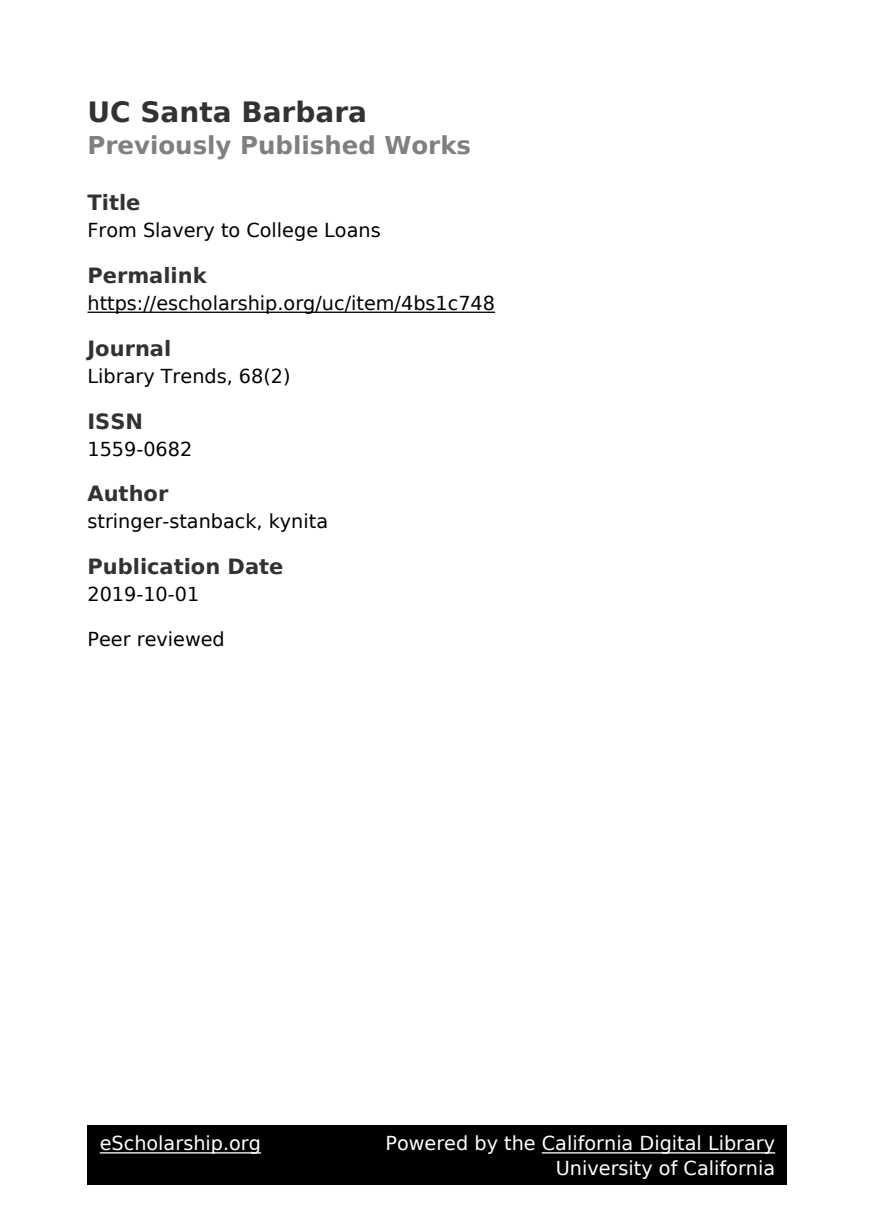
<style>
.page{position:relative;width:875px;height:1225px;background:#fff}
.page>*{position:absolute;margin:0;border:0;box-sizing:border-box;transform-origin:0 0}
.t1{font:700 28px "DejaVu Sans";color:#323232}
.t2{font:700 24.5px "DejaVu Sans";color:#808080}
.t3{font:700 21px "DejaVu Sans";color:#323232}
.t4{font:19.25px "DejaVu Sans";color:#000}
.t5{font:19.25px/24.5px "DejaVu Sans";color:#fff;text-align:right}
</style>
<div class="page">
<hr style="left:88px;top:312px;width:407px;height:1px;background:#000">
<div style="left:88px;top:1125px;width:700px;height:60px;background:#000"></div>
<hr style="left:100px;top:1152px;width:161px;height:2px;background:#fff">
<hr style="left:542px;top:1152px;width:233px;height:2px;background:#fff">
<h1 class="t1" style="left:88px;top:101px;width:281px">UC Santa Barbara</h1>
<p class="t2" style="left:88px;top:136px;width:385px">Previously Published Works</p>
<p class="t3" style="left:88px;top:194px;width:54px">Title</p>
<p class="t4" style="left:88px;top:222px;width:295px">From Slavery to College Loans</p>
<p class="t3" style="left:88px;top:267px;width:121px">Permalink</p>
<p class="t4" style="left:88px;top:295px;width:409px">https://escholarship.org/uc/item/4bs1c748</p>
<p class="t3" style="left:88px;top:340px;width:85px">Journal</p>
<p class="t4" style="left:88px;top:368px;width:205px">Library Trends, 68(2)</p>
<p class="t3" style="left:88px;top:413px;width:57px">ISSN</p>
<p class="t4" style="left:88px;top:441px;width:106px">1559-0682</p>
<p class="t3" style="left:88px;top:485px;width:82px">Author</p>
<p class="t4" style="left:88px;top:514px;width:242px">stringer-stanback, kynita</p>
<p class="t3" style="left:88px;top:558px;width:198px">Publication Date</p>
<p class="t4" style="left:88px;top:587px;width:113px">2019-10-01</p>
<p class="t4" style="left:88px;top:631px;width:139px">Peer reviewed</p>
<p class="t5" style="left:100px;top:1133px;width:163px">eScholarship.org</p>
<p class="t5" style="left:385px;top:1133px;width:391px">Powered by the California Digital Library<br>University of California</p>
</div>
